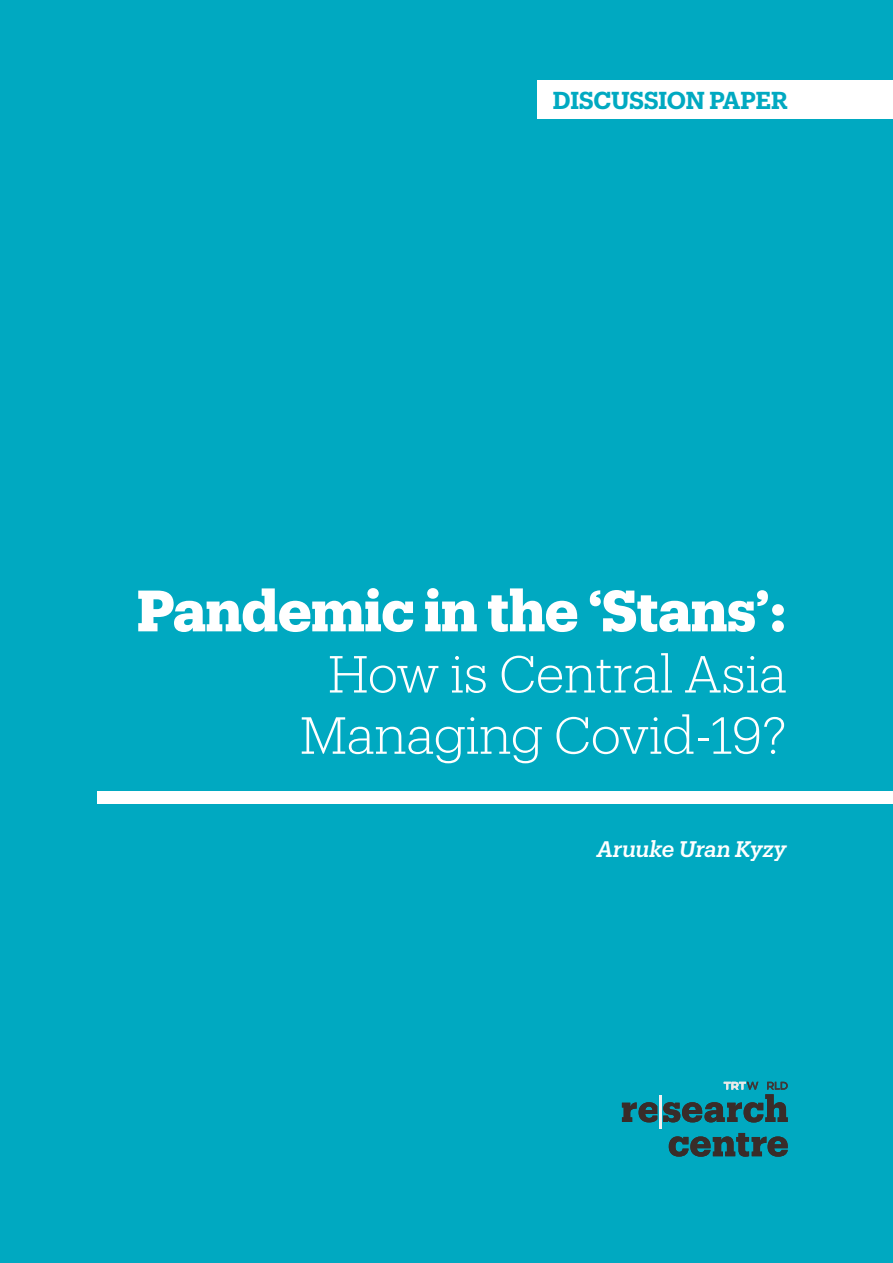
<style>
.page{position:relative;width:893px;height:1263px;background:#00a9c1}
.page>*{position:absolute;margin:0;border:0;box-sizing:border-box;transform-origin:0 0}
.t1{font:700 57px "Produkt";letter-spacing:-.01em;color:#fff}
.t2{font:300 51px/61.2px "Produkt";color:#fff;text-align:center}
.t3{font:600 24px "Produkt";letter-spacing:-.015em;color:#00a9c1}
.t4{font:italic 500 22.05px "Produkt";letter-spacing:-.005em;color:#fff}
</style>
<div class="page">
<svg style="left:622px;top:1102px;width:35px;height:20px"></svg>
<hr style="left:659px;top:1096px;width:3px;height:33px;background:#f1f0f1">
<svg style="left:669px;top:1133px;width:119px;height:24px"></svg>
<svg style="left:663px;top:1082px;width:125px;height:40px"></svg>
<div style="left:538px;top:81px;width:355px;height:38px;background:#fff"></div>
<div style="left:98px;top:791px;width:795px;height:13px;background:#fff"></div>
<p class="t3" style="left:553px;top:83px;width:236px">DISCUSSION PAPER</p>
<p class="t1" style="left:137px;top:570px;width:651px">Pandemic in the ‘Stans’:</p>
<p class="t2" style="left:300px;top:641px;width:488px">How is Central Asia<br>Managing Covid-19?</p>
<p class="t4" style="left:597px;top:834px;width:191px">Aruuke Uran Kyzy</p>
</div>
